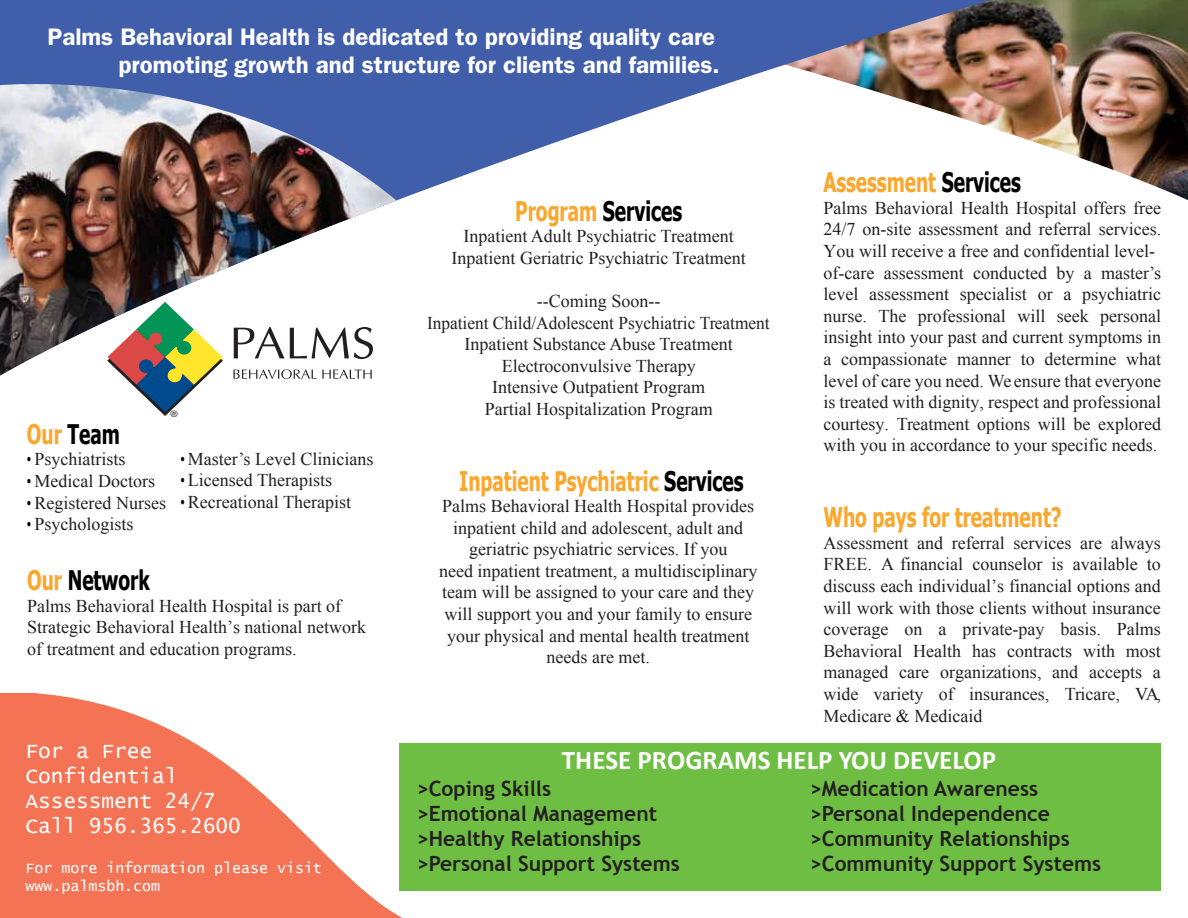
<style>
.page{position:relative;width:1188px;height:918px;background:#fff}
.page>*{position:absolute;margin:0;border:0;box-sizing:border-box;transform-origin:0 0}
.t1{font:700 27px "Tahoma";color:#faa72f;scale:.7 1}
.t2{font:700 27px "Tahoma";color:#000;scale:.7 1}
.t3{font:700 27px "Calibri";color:#fff}
.t4{font:600 24px/28.8px "Franklin Gothic";color:#fff;text-align:right}
.t5{font:700 21px/25.2px "Trebuchet MS";color:#231f20}
.t6{font:21px/25.2px "Lucida Console";color:#fff}
.t7{font:18px/21.6px "Times New Roman";color:#231f20;text-align:center}
.t8{font:14.85px/17.9px "Lucida Console";color:#fff}
.t9{font:8.85px "Helvetica Neue";color:#231f20;scale:1.04 1}
.s1{color:#faa72f}
.s2{color:#000}
</style>
<div class="page">
<img style="left:991px;top:0;width:197px;height:200px">
<svg style="left:0;top:0;width:991px;height:201px;fill:#415eab"></svg>
<img style="left:0;top:84px;width:396px;height:292px">
<svg style="left:0;top:693px;width:402px;height:225px;fill:#f37354"></svg>
<div style="left:400px;top:744px;width:761px;height:147px;background:#6fbe44"></div>
<svg style="left:107px;top:302px;width:116px;height:114px"></svg>
<svg style="left:234px;top:327px;width:139px;height:32px"></svg>
<svg style="left:234px;top:369px;width:138px;height:10px"></svg>
<h2 class="t4" style="left:48px;top:21px;width:674px">Palms Behavioral Health is dedicated to providing quality care promoting growth and structure for clients and families.</h2>
<p class="t9" style="left:171px;top:408px;width:9px">®</p>
<h1 class="t2" style="left:515px;top:192px;width:240px"><span class="s1">Program</span> Services</h1>
<p class="t7" style="left:452px;top:225px;width:296px">Inpatient Adult Psychiatric Treatment<br>Inpatient Geriatric Psychiatric Treatment</p>
<p class="t7" style="left:427px;top:290px;width:344px">--Coming Soon--<br>Inpatient Child/Adolescent Psychiatric Treatment Inpatient Substance Abuse Treatment Electroconvulsive Therapy<br>Intensive Outpatient Program<br>Partial Hospitalization Program</p>
<h1 class="t2" style="left:27px;top:415px;width:134px"><span class="s1">Our</span> Team</h1>
<p class="t7" style="left:27px;top:448px;width:100px"><span class="s2">•</span> Psychiatrists</p>
<p class="t7" style="left:27px;top:470px;width:130px"><span class="s2">•</span> Medical Doctors</p>
<p class="t7" style="left:27px;top:492px;width:141px"><span class="s2">•</span> Registered Nurses</p>
<p class="t7" style="left:27px;top:513px;width:108px"><span class="s2">•</span> Psychologists</p>
<p class="t7" style="left:180px;top:448px;width:195px"><span class="s2">•</span> Master’s Level Clinicians</p>
<p class="t7" style="left:180px;top:469px;width:153px"><span class="s2">•</span> Licensed Therapists</p>
<p class="t7" style="left:180px;top:491px;width:172px"><span class="s2">•</span> Recreational Therapist</p>
<p class="t7" style="left:439px;top:495px;width:320px">Palms Behavioral Health Hospital provides inpatient child and adolescent, adult and geriatric psychiatric services. If you<br>need inpatient treatment, a multidisciplinary team will be assigned to your care and they will support you and your family to ensure your physical and mental health treatment needs are met.</p>
<h1 class="t1" style="left:459px;top:462px;width:408px">Inpatient Psychiatric <span class="s2">Services</span></h1>
<h1 class="t2" style="left:27px;top:562px;width:177px"><span class="s1">Our</span> Network</h1>
<p class="t7" style="left:27px;top:595px;width:340px;text-align:left">Palms Behavioral Health Hospital is part of<br>Strategic Behavioral Health’s national network of treatment and education programs.</p>
<h1 class="t1" style="left:823px;top:163px;width:284px">Assessment <span class="s2">Services</span></h1>
<p class="t7" style="left:824px;top:197px;width:339px;text-align:left">Palms Behavioral Health Hospital offers free 24/7 on-site assessment and referral services.<br>You will receive a free and confidential level&shy;of-care assessment conducted by a master’s level assessment specialist or a psychiatric nurse. The professional will seek personal insight into your past and current symptoms in a compassionate manner to determine what level of care you need. We ensure that everyone is treated with dignity, respect and professional courtesy. Treatment options will be explored with you in accordance to your specific needs.</p>
<h1 class="t1" style="left:824px;top:498px;width:342px">Who pays for treatment?</h1>
<p class="t7" style="left:823px;top:532px;width:339px;text-align:justify">Assessment and referral services are always FREE. A financial counselor is available to discuss each individual’s financial options and will work with those clients without insurance coverage on a private-pay basis. Palms Behavioral Health has contracts with most managed care organizations, and accepts a wide variety of insurances, Tricare, VA, Medicare &amp; Medicaid</p>
<p class="t6" style="left:26px;top:739px;width:217px">For a Free<br>Confidential<br>Assessment 24/7<br>Call 956.365.2600</p>
<p class="t8" style="left:25px;top:860px;width:298px">For more information please visit www.palmsbh.com</p>
<h1 class="t3" style="left:562px;top:743px;width:436px">THESE PROGRAMS HELP YOU DEVELOP</h1>
<p class="t5" style="left:417px;top:776px;width:265px">&gt;Coping Skills<br>&gt;Emotional Management &gt;Healthy Relationships &gt;Personal Support Systems</p>
<p class="t5" style="left:810px;top:776px;width:293px">&gt;Medication Awareness &gt;Personal Independence &gt;Community Relationships &gt;Community Support Systems</p>
</div>
